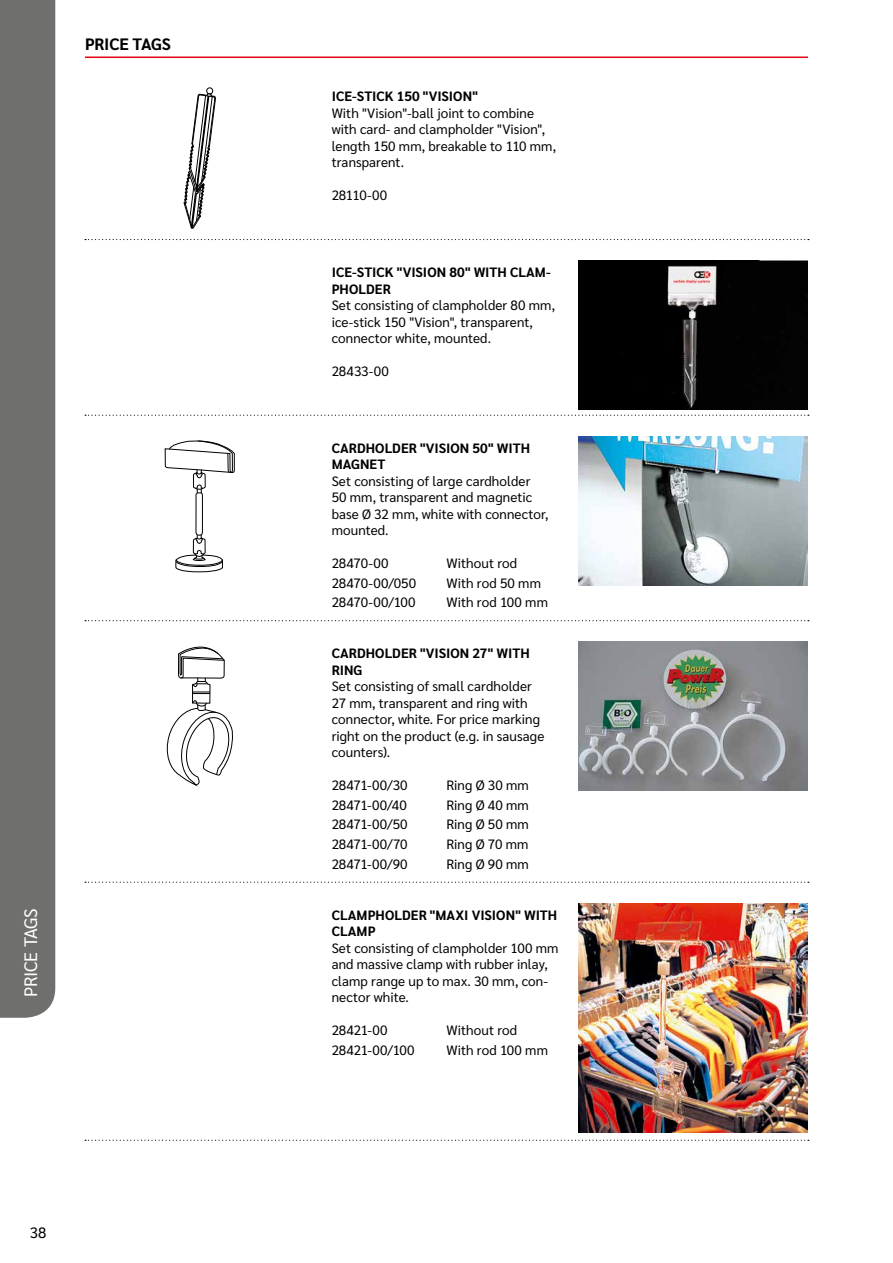
<style>
.page{position:relative;width:893px;height:1263px;background:#fff}
.page>*{position:absolute;margin:0;border:0;box-sizing:border-box;transform-origin:0 0}
.t1{font:18px "Sarabun";letter-spacing:-.025em;color:#fff}
.t2{font:700 16.5px "Sarabun";letter-spacing:-.01em;color:#000}
.t3{font:15px "Sarabun";color:#000}
.t4{font:13.5px/16.5px "Sarabun";letter-spacing:.005em;color:#000}
.t5{font:700 13.5px/16.5px "Sarabun";color:#000}
.t6{font:13.5px "Sarabun";letter-spacing:-.015em;color:#000}
</style>
<div class="page">
<div style="left:0;top:0;width:55px;height:1018px;background:#6f6f6e"></div>
<hr style="left:85px;top:57px;width:723px;height:1px;background:#e3000f">
<svg style="left:183px;top:87px;width:33px;height:142px"></svg>
<svg style="left:85px;top:239px;width:724px;height:1px"></svg>
<img style="left:578px;top:261px;width:230px;height:148px">
<svg style="left:85px;top:415px;width:724px;height:1px"></svg>
<img style="left:578px;top:436px;width:230px;height:149px">
<svg style="left:165px;top:440px;width:70px;height:132px"></svg>
<svg style="left:85px;top:620px;width:724px;height:1px"></svg>
<img style="left:578px;top:642px;width:230px;height:148px">
<svg style="left:166px;top:646px;width:67px;height:141px"></svg>
<svg style="left:85px;top:882px;width:724px;height:1px"></svg>
<img style="left:578px;top:903px;width:230px;height:229px">
<svg style="left:85px;top:1140px;width:724px;height:1px"></svg>
<p class="t2" style="left:85px;top:34px;width:87px">PRICE TAGS</p>
<h1 class="t1" style="left:21px;top:996px;width:90px;rotate:-90deg">PRICE TAGS</h1>
<p class="t3" style="left:30px;top:1223px;width:18px">38</p>
<p class="t5" style="left:332px;top:89px;width:148px">ICE-STICK 150 "VISION"</p>
<p class="t4" style="left:332px;top:105px;width:226px">With "Vision"-ball joint to combine with card- and clampholder "Vision", length 150 mm, breakable to 110 mm, transparent.</p>
<p class="t4" style="left:332px;top:187px;width:57px">28110-00</p>
<p class="t5" style="left:332px;top:264px;width:221px">ICE-STICK "VISION 80" WITH CLAM-<br>PHOLDER</p>
<p class="t4" style="left:332px;top:297px;width:225px">Set consisting of clampholder 80 mm, ice-stick 150 "Vision", transparent, connector white, mounted.</p>
<p class="t4" style="left:332px;top:363px;width:59px">28433-00</p>
<p class="t5" style="left:332px;top:440px;width:200px">CARDHOLDER "VISION 50" WITH<br>MAGNET</p>
<p class="t4" style="left:332px;top:473px;width:218px">Set consisting of large cardholder<br>50 mm, transparent and magnetic base Ø 32 mm, white with connector, mounted.</p>
<p class="t4" style="left:332px;top:555px;width:58px">28470-00</p>
<p class="t4" style="left:446px;top:555px;width:72px">Without rod</p>
<p class="t4" style="left:332px;top:575px;width:86px">28470-00/050</p>
<p class="t4" style="left:446px;top:575px;width:96px">With rod 50 mm</p>
<p class="t4" style="left:332px;top:594px;width:85px">28470-00/100</p>
<p class="t4" style="left:446px;top:594px;width:103px">With rod 100 mm</p>
<p class="t5" style="left:332px;top:645px;width:199px">CARDHOLDER "VISION 27" WITH<br>RING</p>
<p class="t4" style="left:332px;top:678px;width:214px">Set consisting of small cardholder<br>27 mm, transparent and ring with connector, white. For price marking right on the product (e.g. in sausage counters).</p>
<p class="t4" style="left:332px;top:777px;width:78px">28471-00/30</p>
<p class="t4" style="left:446px;top:777px;width:84px">Ring Ø 30 mm</p>
<p class="t4" style="left:332px;top:797px;width:77px">28471-00/40</p>
<p class="t4" style="left:446px;top:797px;width:84px">Ring Ø 40 mm</p>
<p class="t4" style="left:332px;top:816px;width:78px">28471-00/50</p>
<p class="t4" style="left:446px;top:816px;width:84px">Ring Ø 50 mm</p>
<p class="t6" style="left:332px;top:837px;width:77px">28471-00/70</p>
<p class="t4" style="left:446px;top:836px;width:84px">Ring Ø 70 mm</p>
<p class="t4" style="left:332px;top:856px;width:77px">28471-00/90</p>
<p class="t4" style="left:446px;top:856px;width:84px">Ring Ø 90 mm</p>
<p class="t5" style="left:332px;top:907px;width:227px">CLAMPHOLDER "MAXI VISION" WITH<br>CLAMP</p>
<p class="t4" style="left:332px;top:940px;width:228px">Set consisting of clampholder 100 mm and massive clamp with rubber inlay, clamp range up to max. 30 mm, con&shy;nector white.</p>
<p class="t4" style="left:332px;top:1022px;width:57px">28421-00</p>
<p class="t4" style="left:446px;top:1022px;width:72px">Without rod</p>
<p class="t4" style="left:332px;top:1042px;width:84px">28421-00/100</p>
<p class="t4" style="left:446px;top:1042px;width:103px">With rod 100 mm</p>
</div>
